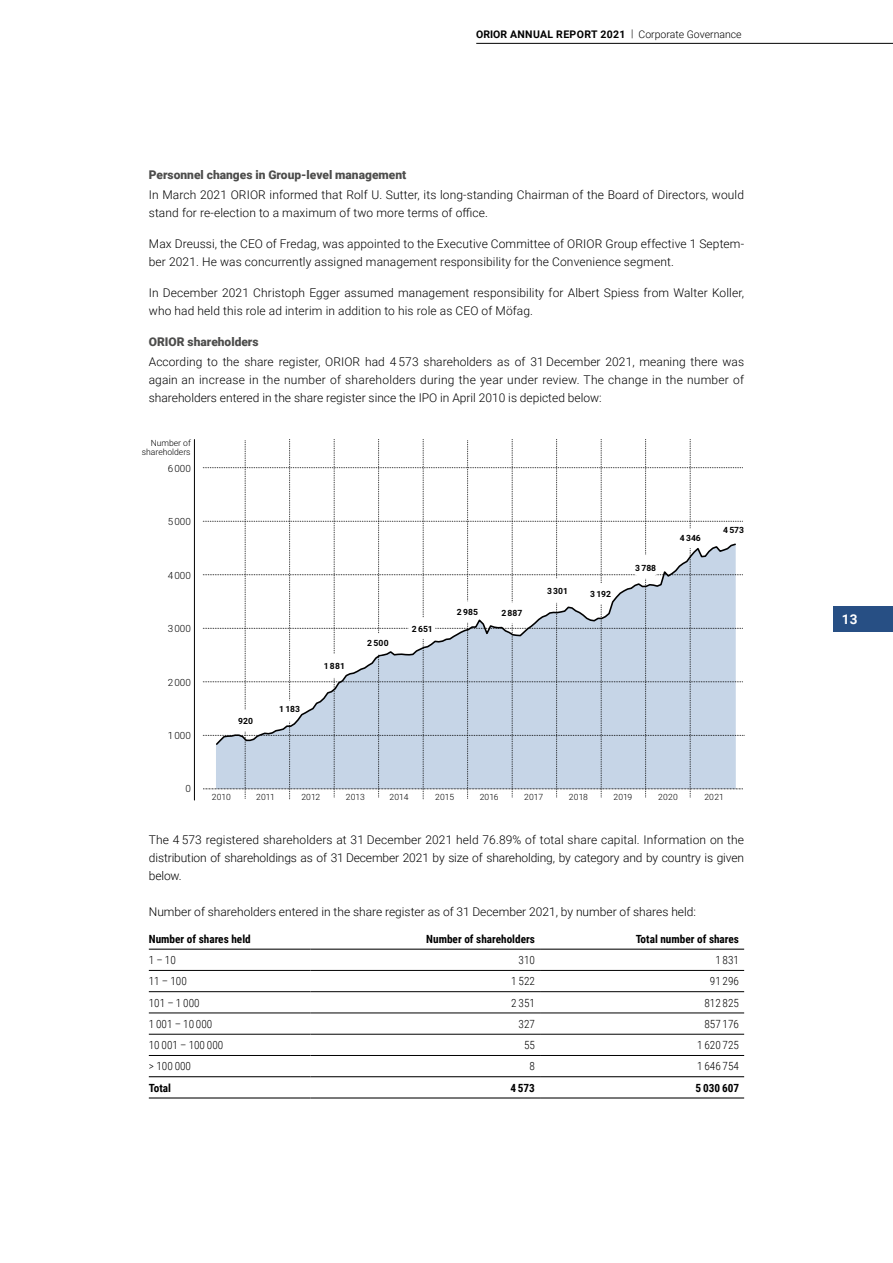
<style>
.page{position:relative;width:893px;height:1263px;background:#fff}
.page>*{position:absolute;margin:0;border:0;box-sizing:border-box;transform-origin:0 0}
.t1{font:700 13.5px "Roboto";color:#fff}
.t2{font:300 12px/18px "Roboto";letter-spacing:.01em;color:#000}
.t3{font:900 12px "Roboto";color:#4d4d4c}
.t4{font:300 11.25px "Roboto Condensed";color:#000}
.t5{font:700 11.25px "Roboto Condensed";color:#000}
.t6{font:700 10.5px "Roboto";letter-spacing:.035em;color:#000}
.t7{font:300 9.9px "Roboto";color:#000}
.t8{font:300 8.55px/9.3px "Roboto";color:#000;text-align:right}
.t9{font:700 8.55px "Roboto";color:#000}
.s1{font-weight:300}
</style>
<div class="page">
<div style="left:833px;top:606px;width:60px;height:25px;background:#274f84"></div>
<hr style="left:476px;top:43px;width:417px;height:1px;background:#000">
<hr style="left:149px;top:970px;width:161px;height:1px;background:#000">
<hr style="left:310px;top:970px;width:230px;height:1px;background:#000">
<hr style="left:540px;top:970px;width:204px;height:1px;background:#000">
<hr style="left:149px;top:991px;width:161px;height:1px;background:#000">
<hr style="left:310px;top:991px;width:230px;height:1px;background:#000">
<hr style="left:540px;top:991px;width:204px;height:1px;background:#000">
<hr style="left:149px;top:1013px;width:161px;height:1px;background:#000">
<hr style="left:310px;top:1013px;width:230px;height:1px;background:#000">
<hr style="left:540px;top:1013px;width:204px;height:1px;background:#000">
<hr style="left:149px;top:1034px;width:161px;height:1px;background:#000">
<hr style="left:310px;top:1034px;width:230px;height:1px;background:#000">
<hr style="left:540px;top:1034px;width:204px;height:1px;background:#000">
<hr style="left:149px;top:1055px;width:161px;height:1px;background:#000">
<hr style="left:310px;top:1055px;width:230px;height:1px;background:#000">
<hr style="left:540px;top:1055px;width:204px;height:1px;background:#000">
<hr style="left:149px;top:1076px;width:161px;height:1px;background:#000">
<hr style="left:149px;top:949px;width:161px;height:1px;background:#000">
<hr style="left:310px;top:949px;width:230px;height:1px;background:#000">
<hr style="left:540px;top:949px;width:204px;height:1px;background:#000">
<hr style="left:149px;top:1097px;width:161px;height:1px;background:#000">
<hr style="left:310px;top:1097px;width:230px;height:1px;background:#000">
<hr style="left:540px;top:1097px;width:204px;height:1px;background:#000">
<hr style="left:310px;top:1076px;width:230px;height:1px;background:#000">
<hr style="left:540px;top:1076px;width:204px;height:1px;background:#000">
<hr style="left:194px;top:439px;width:1px;height:361px;background:#000">
<svg style="left:203px;top:439px;width:542px;height:361px"></svg>
<div style="left:235px;top:710px;width:21px;height:21px;background:#fff;border-radius:50%"></div>
<div style="left:279px;top:700px;width:21px;height:22px;background:#fff;border-radius:50%"></div>
<div style="left:322px;top:654px;width:24px;height:24px;background:#fff;border-radius:50%"></div>
<div style="left:368px;top:633px;width:21px;height:21px;background:#fff;border-radius:50%"></div>
<div style="left:408px;top:618px;width:27px;height:21px;background:#fff;border-radius:50%"></div>
<div style="left:456px;top:601px;width:22px;height:21px;background:#fff;border-radius:50%"></div>
<div style="left:501px;top:602px;width:21px;height:22px;background:#fff;border-radius:50%"></div>
<div style="left:632px;top:555px;width:27px;height:24px;background:#fff;border-radius:50%"></div>
<div style="left:677px;top:528px;width:27px;height:20px;background:#fff;border-radius:50%"></div>
<div style="left:721px;top:523px;width:27px;height:15px;background:#fff;border-radius:50%"></div>
<div style="left:544px;top:578px;width:25px;height:25px;background:#fff;border-radius:50%"></div>
<div style="left:590px;top:583px;width:21px;height:21px;background:#fff;border-radius:50%"></div>
<p class="t6" style="left:476px;top:27px;width:267px">ORIOR ANNUAL REPORT 2021 <span class="s1">| Corporate Governance</span></p>
<p class="t3" style="left:149px;top:166px;width:259px">Personnel changes in Group-level management</p>
<p class="t2" style="left:149px;top:185px;width:597px">In March 2021 ORIOR informed that Rolf U. Sutter, its long-standing Chairman of the Board of Directors, would stand for re-election to a maximum of two more terms of office.</p>
<p class="t2" style="left:149px;top:234px;width:597px">Max Dreussi, the CEO of Fredag, was appointed to the Executive Committee of ORIOR Group effective 1 Septem&shy;ber 2021. He was concurrently assigned management responsibility for the Convenience segment.</p>
<p class="t2" style="left:149px;top:283px;width:597px">In December 2021 Christoph Egger assumed management responsibility for Albert Spiess from Walter Koller, who had held this role ad interim in addition to his role as CEO of Möfag.</p>
<p class="t3" style="left:149px;top:333px;width:111px">ORIOR shareholders</p>
<p class="t2" style="left:149px;top:352px;width:597px;text-align:justify">According to the share register, ORIOR had 4 573 shareholders as of 31 December 2021, meaning there was again an increase in the number of shareholders during the year under review. The change in the number of shareholders entered in the share register since the IPO in April 2010 is depicted below:</p>
<p class="t8" style="left:142px;top:438px;width:51px">Number of shareholders</p>
<p class="t7" style="left:168px;top:461px;width:25px">6 000</p>
<p class="t7" style="left:168px;top:515px;width:25px">5 000</p>
<p class="t7" style="left:168px;top:568px;width:25px">4 000</p>
<p class="t7" style="left:168px;top:622px;width:25px">3 000</p>
<p class="t7" style="left:168px;top:675px;width:25px">2 000</p>
<p class="t7" style="left:168px;top:729px;width:25px">1 000</p>
<p class="t7" style="left:185px;top:781px;width:7px">0</p>
<p class="t9" style="left:238px;top:715px;width:17px">920</p>
<p class="t9" style="left:279px;top:703px;width:23px">1 183</p>
<p class="t9" style="left:324px;top:660px;width:23px">1 881</p>
<p class="t9" style="left:367px;top:637px;width:23px">2 500</p>
<p class="t9" style="left:412px;top:623px;width:23px">2 651</p>
<p class="t9" style="left:457px;top:606px;width:23px">2 985</p>
<p class="t9" style="left:501px;top:607px;width:23px">2 887</p>
<p class="t9" style="left:547px;top:585px;width:23px">3 301</p>
<p class="t9" style="left:590px;top:588px;width:23px">3 192</p>
<p class="t9" style="left:635px;top:561px;width:23px">3 788</p>
<p class="t9" style="left:680px;top:532px;width:23px">4 346</p>
<p class="t9" style="left:723px;top:524px;width:23px">4 573</p>
<p class="t8" style="left:212px;top:792px;width:21px">2010</p>
<p class="t8" style="left:256px;top:792px;width:20px">2011</p>
<p class="t8" style="left:301px;top:792px;width:20px">2012</p>
<p class="t8" style="left:346px;top:792px;width:20px">2013</p>
<p class="t8" style="left:389px;top:792px;width:21px">2014</p>
<p class="t8" style="left:435px;top:792px;width:20px">2015</p>
<p class="t8" style="left:480px;top:792px;width:21px">2016</p>
<p class="t8" style="left:524px;top:792px;width:21px">2017</p>
<p class="t8" style="left:569px;top:792px;width:21px">2018</p>
<p class="t8" style="left:613px;top:792px;width:20px">2019</p>
<p class="t8" style="left:658px;top:792px;width:21px">2020</p>
<p class="t8" style="left:704px;top:792px;width:21px">2021</p>
<p class="t2" style="left:149px;top:830px;width:597px;text-align:justify">The 4 573 registered shareholders at 31 December 2021 held 76.89% of total share capital. Information on the distribution of shareholdings as of 31 December 2021 by size of shareholding, by category and by country is given below.</p>
<p class="t2" style="left:149px;top:902px;width:549px">Number of shareholders entered in the share register as of 31 December 2021, by number of shares held:</p>
<p class="t5" style="left:149px;top:931px;width:103px">Number of shares held</p>
<p class="t5" style="left:426px;top:931px;width:110px">Number of shareholders</p>
<p class="t5" style="left:636px;top:931px;width:105px">Total number of shares</p>
<p class="t4" style="left:149px;top:952px;width:29px">1 – 10</p>
<p class="t4" style="left:518px;top:952px;width:18px">310</p>
<p class="t4" style="left:715px;top:952px;width:25px">1 831</p>
<p class="t4" style="left:149px;top:973px;width:40px">11 – 100</p>
<p class="t4" style="left:511px;top:973px;width:25px">1 522</p>
<p class="t4" style="left:710px;top:973px;width:31px">91 296</p>
<p class="t4" style="left:149px;top:995px;width:52px">101 – 1 000</p>
<p class="t4" style="left:511px;top:995px;width:25px">2 351</p>
<p class="t4" style="left:704px;top:995px;width:36px">812 825</p>
<p class="t4" style="left:149px;top:1016px;width:65px">1 001 – 10 000</p>
<p class="t4" style="left:518px;top:1016px;width:18px">327</p>
<p class="t4" style="left:704px;top:1016px;width:36px">857 176</p>
<p class="t4" style="left:149px;top:1037px;width:76px">10 001 – 100 000</p>
<p class="t4" style="left:524px;top:1037px;width:12px">55</p>
<p class="t4" style="left:697px;top:1037px;width:43px">1 620 725</p>
<p class="t4" style="left:149px;top:1058px;width:44px">&gt; 100 000</p>
<p class="t4" style="left:529px;top:1058px;width:7px">8</p>
<p class="t4" style="left:697px;top:1058px;width:43px">1 646 754</p>
<p class="t5" style="left:149px;top:1080px;width:24px">Total</p>
<p class="t5" style="left:510px;top:1080px;width:26px">4 573</p>
<p class="t5" style="left:696px;top:1080px;width:45px">5 030 607</p>
<p class="t1" style="left:842px;top:609px;width:17px">13</p>
</div>
